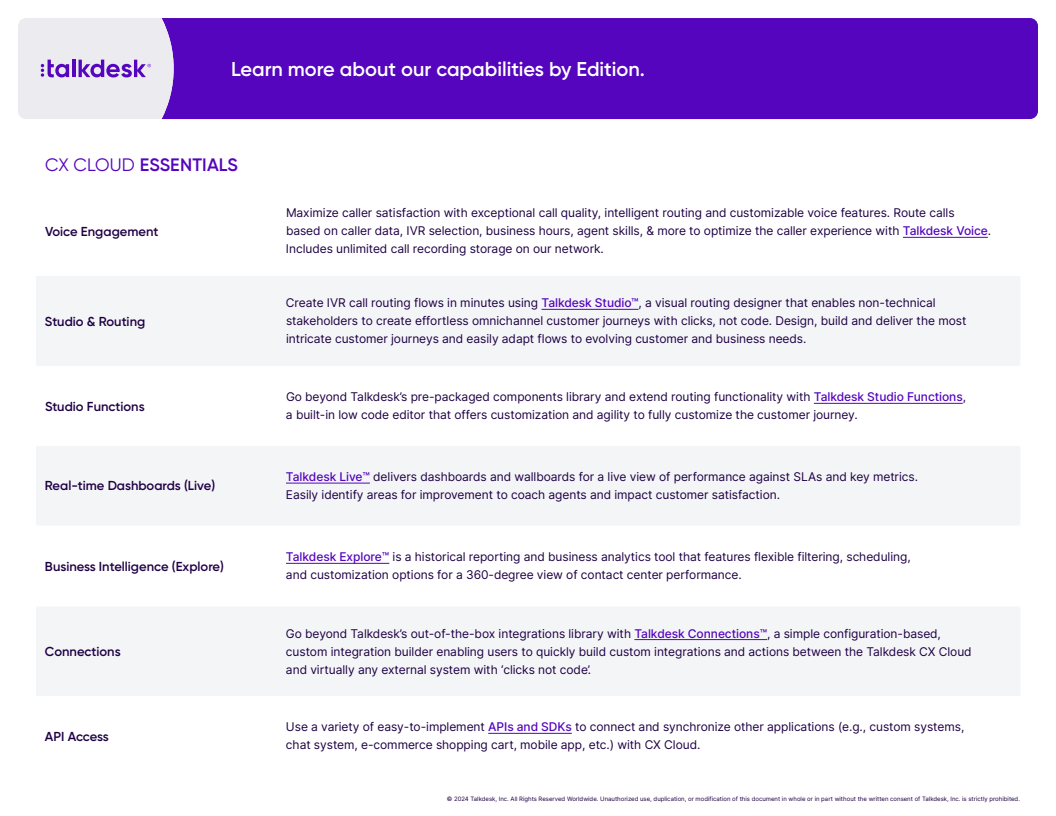
<style>
.page{position:relative;width:1056px;height:816px;background:#fff}
.page>*{position:absolute;margin:0;border:0;box-sizing:border-box;transform-origin:0 0}
.t1{font:600 20px "Gilroy";color:#fff}
.t2{font:600 18px "Gilroy";letter-spacing:.01em;color:#5405bd}
.t3{font:600 13px "Gilroy";color:#1e0044}
.t4{font:12px/18px "Inter";letter-spacing:-.005em;color:#1e0044}
.t5{font:6px "Inter";color:#1e0044}
.s1{font-weight:400}
.s2{font-weight:500;color:#5405bd}
</style>
<div class="page">
<div style="left:174px;top:18px;width:864px;height:101px;background:#5405bd"></div>
<svg style="left:18px;top:18px;width:156px;height:101px;background:#dfd9ec"></svg>
<svg style="left:36px;top:276px;width:984px;height:249px;fill:#f4f5f7"></svg>
<div style="left:36px;top:607px;width:984px;height:89px;background:#f4f5f7"></div>
<hr style="left:903px;top:237px;width:85px;height:1px;background:#5405bd">
<hr style="left:542px;top:309px;width:97px;height:1px;background:#5405bd">
<hr style="left:814px;top:403px;width:149px;height:1px;background:#5405bd">
<hr style="left:286px;top:483px;width:84px;height:1px;background:#5405bd">
<hr style="left:286px;top:563px;width:103px;height:1px;background:#5405bd">
<hr style="left:634px;top:639px;width:133px;height:1px;background:#5405bd">
<hr style="left:488px;top:733px;width:84px;height:1px;background:#5405bd">
<p class="t1" style="left:231px;top:57px;width:415px">Learn more about our capabilities by Edition.</p>
<p class="t2" style="left:45px;top:153px;width:194px"><span class="s1">CX CLOUD</span> ESSENTIALS</p>
<p class="t3" style="left:45px;top:223px;width:115px">Voice Engagement</p>
<p class="t3" style="left:45px;top:313px;width:102px">Studio &amp; Routing</p>
<p class="t3" style="left:45px;top:398px;width:101px">Studio Functions</p>
<p class="t3" style="left:45px;top:478px;width:172px">Real-time Dashboards (Live)</p>
<p class="t3" style="left:45px;top:558px;width:180px">Business Intelligence (Explore)</p>
<p class="t3" style="left:45px;top:643px;width:77px">Connections</p>
<p class="t3" style="left:45px;top:728px;width:65px">API Access</p>
<p class="t4" style="left:286px;top:204px;width:707px">Maximize caller satisfaction with exceptional call quality, intelligent routing and customizable voice features. Route calls based on caller data, IVR selection, business hours, agent skills, &amp; more to optimize the caller experience with <span class="s2">Talkdesk Voice</span>.<br>Includes unlimited call recording storage on our network.</p>
<p class="t4" style="left:286px;top:294px;width:682px">Create IVR call routing flows in minutes using <span class="s2">Talkdesk Studio™</span>, a visual routing designer that enables non-technical stakeholders to create effortless omnichannel customer journeys with clicks, not code. Design, build and deliver the most intricate customer journeys and easily adapt flows to evolving customer and business needs.</p>
<p class="t4" style="left:286px;top:388px;width:682px">Go beyond Talkdesk’s pre-packaged components library and extend routing functionality with <span class="s2">Talkdesk Studio Functions</span>,</p>
<p class="t4" style="left:286px;top:406px;width:573px">a built-in low code editor that offers customization and agility to fully customize the customer journey.</p>
<p class="t4" style="left:286px;top:467px;width:634px"><span class="s2">Talkdesk Live™</span> delivers dashboards and wallboards for a live view of performance against SLAs and key metrics.</p>
<p class="t4" style="left:286px;top:485px;width:496px">Easily identify areas for improvement to coach agents and impact customer satisfaction.</p>
<p class="t4" style="left:286px;top:548px;width:626px"><span class="s2">Talkdesk Explore™</span> is a historical reporting and business analytics tool that features flexible filtering, scheduling,</p>
<p class="t4" style="left:286px;top:566px;width:457px">and customization options for a 360-degree view of contact center performance.</p>
<p class="t4" style="left:286px;top:624px;width:687px">Go beyond Talkdesk’s out-of-the-box integrations library with <span class="s2">Talkdesk Connections™</span>, a simple configuration-based, custom integration builder enabling users to quickly build custom integrations and actions between the Talkdesk CX Cloud and virtually any external system with ‘clicks not code’.</p>
<p class="t4" style="left:286px;top:718px;width:680px">Use a variety of easy-to-implement <span class="s2">APIs and SDKs</span> to connect and synchronize other applications (e.g., custom systems,</p>
<p class="t4" style="left:286px;top:736px;width:416px">chat system, e-commerce shopping cart, mobile app, etc.) with CX Cloud.</p>
<p class="t5" style="left:447px;top:794px;width:575px">© 2024 Talkdesk, Inc. All Rights Reserved Worldwide. Unauthorized use, duplication, or modification of this document in whole or in part without the written consent of Talkdesk, Inc. is strictly prohibited.</p>
</div>
